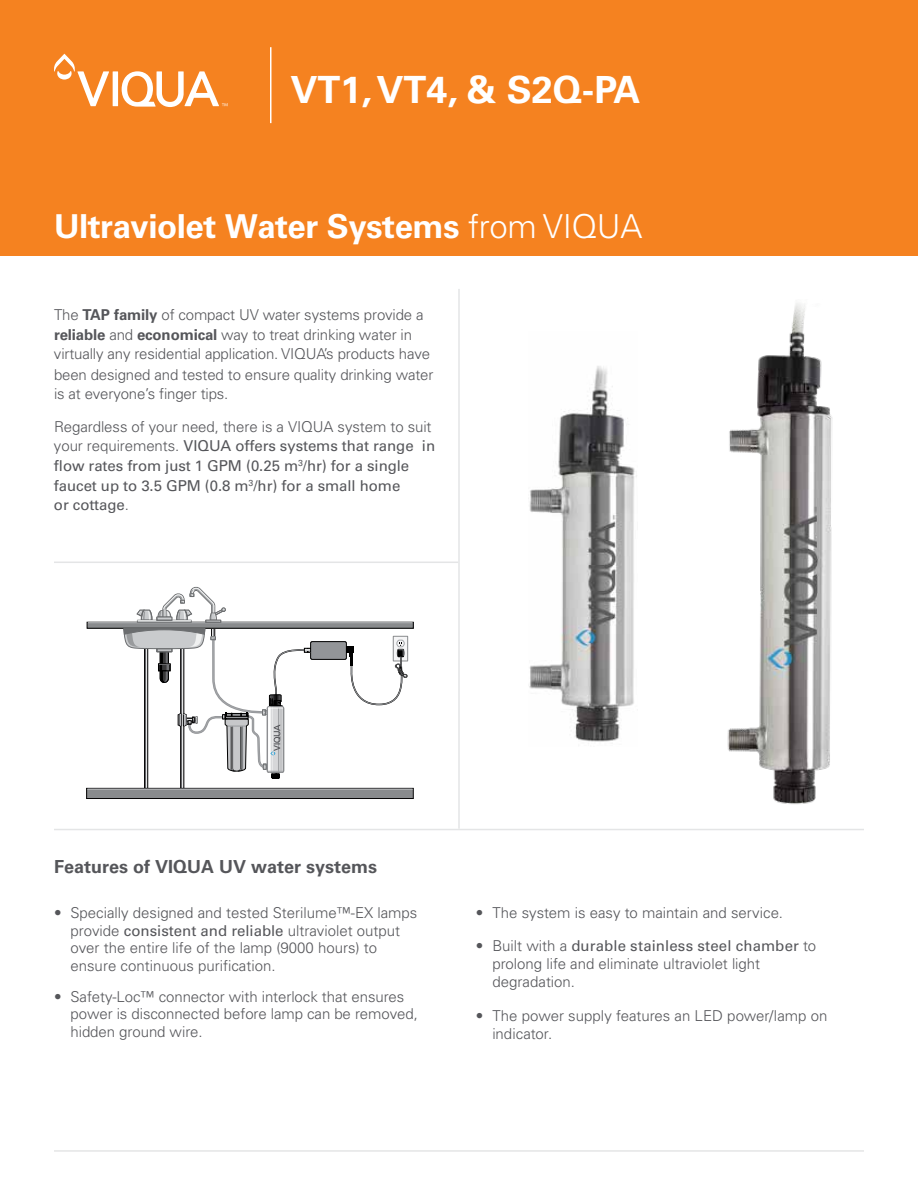
<style>
.page{position:relative;width:918px;height:1188px;background:#fff}
.page>*{position:absolute;margin:0;border:0;box-sizing:border-box;transform-origin:0 0}
.t1{font:700 37.5px "Univers LT Std";color:#fff}
.t2{font:700 33px "Univers LT Std";letter-spacing:-.015em;color:#fff}
.t3{font:700 18px "Univers LT Std";color:#55565a}
.t4{font:300 15px/17.7px "Univers LT Std";letter-spacing:-.005em;color:#55565a}
.t5{font:15px/19.5px "Univers LT Std";letter-spacing:-.005em;color:#55565a}
.s1{font-weight:300}
.s2{font-weight:700}
.s3{font-weight:400}
</style>
<div class="page">
<div style="left:0;top:0;width:918px;height:256px;background:#f58220"></div>
<div style="left:144px;top:648px;width:4px;height:142px;border:1px solid #0b0a0b"></div>
<hr style="left:146px;top:648px;width:1px;height:142px;background:#e6e7e8">
<hr style="left:145px;top:648px;width:1px;height:142px;background:#656669">
<div style="left:180px;top:646px;width:4px;height:143px;border:1px solid #0b0a0b"></div>
<hr style="left:182px;top:646px;width:1px;height:143px;background:#e6e7e8">
<hr style="left:181px;top:646px;width:1px;height:143px;background:#656669">
<div style="left:393px;top:636px;width:15px;height:25px;border:1px solid #898b8d"></div>
<div style="left:87px;top:622px;width:326px;height:6px;background:#898b8d"></div>
<div style="left:87px;top:622px;width:327px;height:7px;border:1px solid #050505"></div>
<hr style="left:88px;top:622px;width:325px;height:1px;background:#c1c3c5">
<div style="left:87px;top:788px;width:326px;height:11px;background:#898b8d"></div>
<div style="left:86px;top:788px;width:328px;height:11px;border:1px solid #050505"></div>
<hr style="left:87px;top:789px;width:326px;height:1px;background:#c1c3c5">
<div style="left:311px;top:642px;width:35px;height:17px;background:#939598"></div>
<div style="left:310px;top:641px;width:37px;height:19px;border:1px solid #000"></div>
<svg style="left:123px;top:586px;width:189px;height:193px"></svg>
<svg style="left:345px;top:640px;width:64px;height:66px"></svg>
<img style="left:529px;top:366px;width:108px;height:376px">
<img style="left:727px;top:303px;width:106px;height:501px">
<hr style="left:54px;top:562px;width:404px;height:1px;background:#e4e5e6">
<hr style="left:54px;top:829px;width:810px;height:1px;background:#e4e5e6">
<hr style="left:54px;top:1150px;width:810px;height:2px;background:#e4e5e6">
<hr style="left:458px;top:289px;width:2px;height:540px;background:#e4e5e6">
<svg style="left:54px;top:54px;width:55px;height:52px"></svg>
<div style="left:113px;top:71px;width:5px;height:35px;background:#fff"></div>
<svg style="left:122px;top:71px;width:106px;height:36px"></svg>
<hr style="left:270px;top:47px;width:2px;height:76px;background:#fff">
<h1 class="t1" style="left:291px;top:68px;width:352px">VT1, VT4, &amp; S2Q-PA</h1>
<h2 class="t2" style="left:54px;top:207px;width:590px">Ultraviolet Water Systems <span class="s1">from VIQUA</span></h2>
<p class="t4" style="left:54px;top:305px;width:378px;line-height:19.4px">The <span class="s2">TAP family</span> of compact UV water systems provide a <span class="s2">reliable</span> and <span class="s2">economical</span> way to treat drinking water in virtually any residential application. VIQUA’s products have</p>
<p class="t4" style="left:54px;top:365px;width:381px;line-height:19.6px">been designed and tested to ensure quality drinking water is at everyone’s finger tips.</p>
<p class="t5" style="left:54px;top:417px;width:383px"><span class="s1">Regardless of your need, there is a VIQUA system to suit your requirements.</span> VIQUA offers systems that range in flow rates from just 1 GPM (0.25 m<sup>3</sup>/hr) for a single faucet up to 3.5 GPM (0.8 m<sup>3</sup>/hr) for a small home<br>or cottage<span class="s1">.</span></p>
<p class="t3" style="left:54px;top:856px;width:325px">Features of VIQUA UV water systems</p>
<p class="t4" style="left:70px;top:904px;width:349px;text-indent:-16px">• Specially designed and tested Sterilume™-EX lamps provide <span class="s3">consistent and reliable</span> ultraviolet output over the entire life of the lamp (9000 hours) to ensure continuous purification.</p>
<p class="t4" style="left:70px;top:988px;width:349px;text-indent:-16px">• Safety-Loc™ connector with interlock that ensures power is disconnected before lamp can be removed, hidden ground wire.</p>
<p class="t4" style="left:476px;top:904px;width:309px">• The system is easy to maintain and service.</p>
<p class="t4" style="left:492px;top:937px;width:325px;text-indent:-16px">• Built with a <span class="s3">durable stainless steel chamber</span> to prolong life and eliminate ultraviolet light degradation.</p>
<p class="t4" style="left:492px;top:1006px;width:337px;text-indent:-17px">• The power supply features an LED power/lamp on indicator.</p>
</div>
